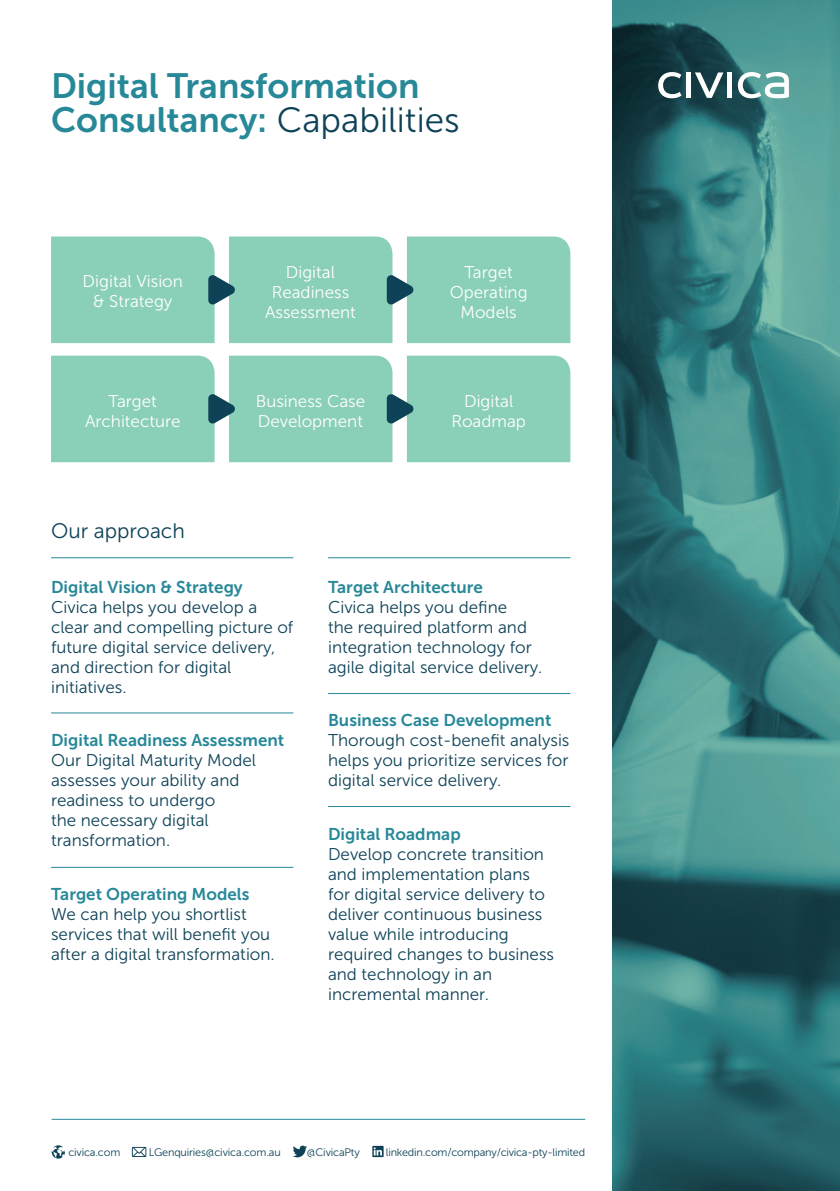
<style>
.page{position:relative;width:840px;height:1191px;background:#fff}
.page>*{position:absolute;margin:0;border:0;box-sizing:border-box;transform-origin:0 0}
.RED_SUBHEAD{font:35px/34px "Museo Sans 700";color:#278898}
.RED_SUBHEAD-2{font:21px "Museo Sans 300";color:#0e4257}
.RED_SUBHEAD-3{font:17px/20px "Museo Sans 300";color:#0e4257}
.RED_SUBHEAD-4{font:17px/20px "Museo Sans 300";color:#fff;text-align:center}
.t1{font:10.8px "Museo Sans 300";letter-spacing:-.015em;color:#0e4257}
.s1{font-family:"Museo Sans 300";color:#0e4257}
.s2{font-family:"Museo Sans 700";color:#278898}
</style>
<div class="page">
<svg style="left:293px;top:1145px;width:14px;height:12px"></svg>
<svg style="left:372px;top:1145px;width:11px;height:12px"></svg>
<svg style="left:132px;top:1146px;width:14px;height:11px"></svg>
<svg style="left:52px;top:1145px;width:13px;height:13px"></svg>
<hr style="left:52px;top:1119px;width:533px;height:1px;background:#278898">
<img style="left:612px;top:0;width:227px;height:1191px">
<svg style="left:657px;top:72px;width:24px;height:26px"></svg>
<hr style="left:727px;top:72px;width:4px;height:26px;background:#fff">
<div style="left:686px;top:72px;width:5px;height:26px;background:#fff"></div>
<svg style="left:694px;top:72px;width:29px;height:26px"></svg>
<svg style="left:737px;top:72px;width:51px;height:26px"></svg>
<hr style="left:51px;top:712px;width:242px;height:1px;background:#278898">
<hr style="left:51px;top:867px;width:242px;height:1px;background:#278898">
<hr style="left:51px;top:557px;width:242px;height:1px;background:#278898">
<hr style="left:328px;top:557px;width:242px;height:1px;background:#278898">
<hr style="left:328px;top:693px;width:242px;height:1px;background:#278898">
<hr style="left:328px;top:806px;width:242px;height:1px;background:#278898">
<svg style="left:51px;top:236px;width:519px;height:107px;background:#8dcfb9"></svg>
<div style="left:51px;top:356px;width:519px;height:106px;background:#8acfb7"></div>
<p class="RED_SUBHEAD" style="left:51px;top:69px;width:410px">Digital Transformation<br>Consultancy: <span class="s1">Capabilities</span></p>
<p class="RED_SUBHEAD-4" style="left:83px;top:271px;width:102px">Digital Vision &amp; Strategy</p>
<p class="RED_SUBHEAD-4" style="left:85px;top:391px;width:97px">Target<br>Architecture</p>
<p class="RED_SUBHEAD-2" style="left:51px;top:519px;width:135px">Our approach</p>
<p class="RED_SUBHEAD-4" style="left:265px;top:262px;width:92px">Digital<br>Readiness<br>Assessment</p>
<p class="RED_SUBHEAD-4" style="left:255px;top:391px;width:111px;text-align:left">Business Case<br>Development</p>
<p class="RED_SUBHEAD-4" style="left:449px;top:262px;width:79px">Target<br>Operating<br>Models</p>
<p class="RED_SUBHEAD-4" style="left:451px;top:391px;width:76px">Digital<br>Roadmap</p>
<p class="RED_SUBHEAD-3" style="left:51px;top:577px;width:244px"><span class="s2">Digital Vision &amp; Strategy<br></span>Civica helps you develop a clear and compelling picture of future digital service delivery, and direction for digital initiatives.</p>
<p class="RED_SUBHEAD-3" style="left:51px;top:730px;width:234px"><span class="s2">Digital Readiness Assessment<br></span>Our Digital Maturity Model assesses your ability and readiness to undergo<br>the necessary digital transformation.</p>
<p class="RED_SUBHEAD-3" style="left:51px;top:884px;width:225px"><span class="s2">Target Operating Models<br></span>We can help you shortlist services that will benefit you after a digital transformation.</p>
<p class="RED_SUBHEAD-3" style="left:328px;top:577px;width:215px"><span class="s2">Target Architecture<br></span>Civica helps you define<br>the required platform and integration technology for agile digital service delivery.</p>
<p class="RED_SUBHEAD-3" style="left:328px;top:710px;width:243px"><span class="s2">Business Case Development<br></span>Thorough cost-benefit analysis helps you prioritize services for digital service delivery.</p>
<p class="RED_SUBHEAD-3" style="left:328px;top:824px;width:227px"><span class="s2">Digital Roadmap<br></span>Develop concrete transition and implementation plans for digital service delivery to deliver continuous business value while introducing required changes to business and technology in an incremental manner.</p>
<p class="t1" style="left:68px;top:1146px;width:53px">civica.com</p>
<p class="t1" style="left:149px;top:1146px;width:133px">LGenquiries@civica.com.au</p>
<p class="t1" style="left:307px;top:1146px;width:54px">@CivicaPty</p>
<p class="t1" style="left:386px;top:1146px;width:200px">linkedin.com/company/civica-pty-limited</p>
</div>
